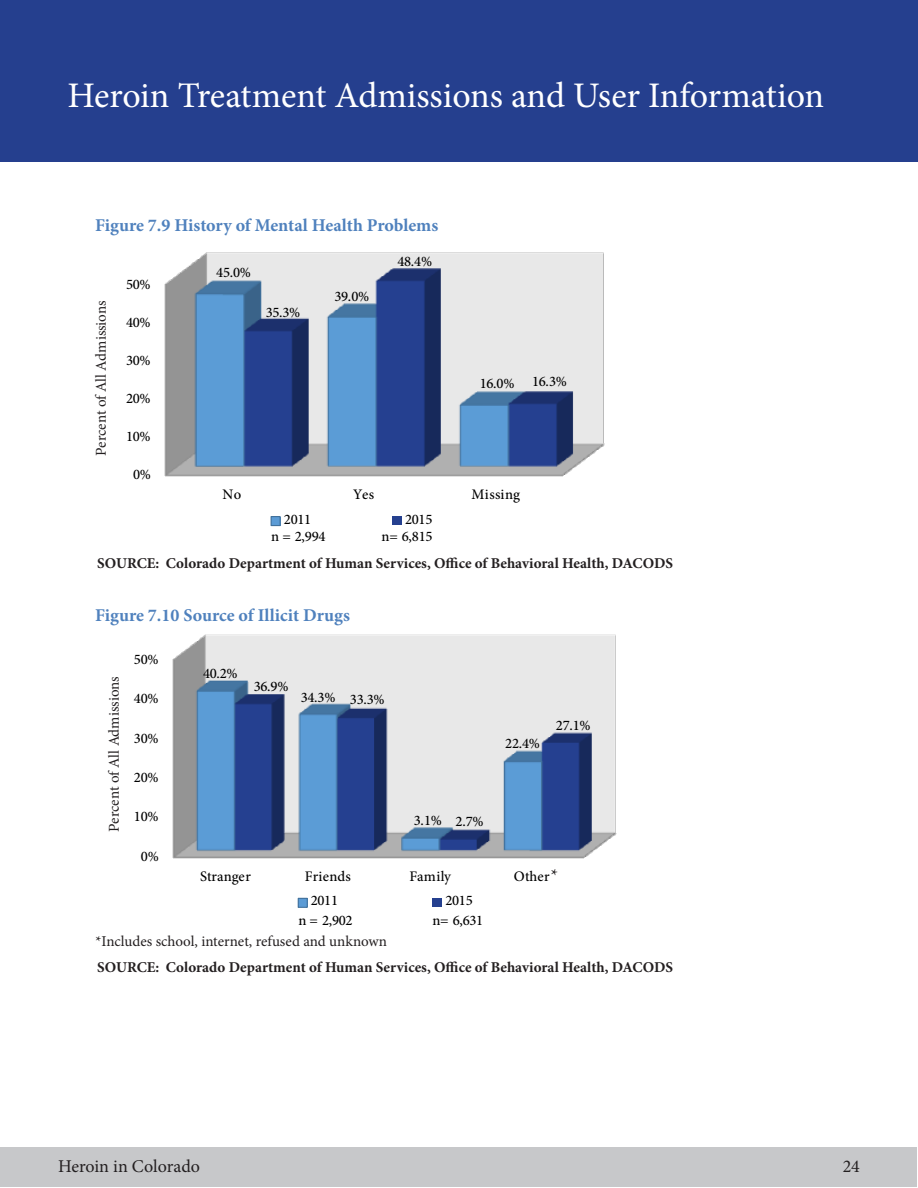
<style>
.page{position:relative;width:918px;height:1188px;background:#fff}
.page>*{position:absolute;margin:0;border:0;box-sizing:border-box;transform-origin:0 0}
.t1{font:36px "Minion Pro";letter-spacing:-.005em;color:#fff}
.t2{font:700 18px "Minion Pro";color:#4f81bd}
.t3{font:18px "Minion Pro";color:#231f20}
.t4{font:700 15px "Minion Pro";color:#231f20}
.t5{font:15px "Minion Pro";color:#231f20}
.t6{font:500 14.55px "Minion Pro";letter-spacing:-.02em;color:#000}
.t7{font:500 14.55px "Minion Pro";letter-spacing:.025em;color:#000}
.t8{font:500 14.55px "Minion Pro";letter-spacing:.01em;color:#000}
</style>
<div class="page">
<div style="left:0;top:1148px;width:917px;height:39px;background:#c7c8ca"></div>
<svg style="left:164px;top:252px;width:441px;height:275px"></svg>
<svg style="left:172px;top:634px;width:445px;height:274px"></svg>
<div style="left:0;top:0;width:918px;height:162px;background:#253f8e"></div>
<p class="t1" style="left:68px;top:72px;width:758px">Heroin Treatment Admissions and User Information</p>
<p class="t2" style="left:95px;top:213px;width:345px">Figure 7.9 History of Mental Health Problems</p>
<p class="t5" style="left:91px;top:456px;width:157px;rotate:-90deg">Percent of All Admissions</p>
<p class="t6" style="left:126px;top:274px;width:26px">50%</p>
<p class="t6" style="left:126px;top:312px;width:26px">40%</p>
<p class="t6" style="left:126px;top:350px;width:26px">30%</p>
<p class="t6" style="left:126px;top:389px;width:26px">20%</p>
<p class="t6" style="left:126px;top:427px;width:26px">10%</p>
<p class="t6" style="left:133px;top:465px;width:19px">0%</p>
<p class="t6" style="left:216px;top:263px;width:36px">45.0%</p>
<p class="t6" style="left:266px;top:303px;width:36px">35.3%</p>
<p class="t6" style="left:334px;top:287px;width:36px">39.0%</p>
<p class="t6" style="left:397px;top:251px;width:36px">48.4%</p>
<p class="t6" style="left:480px;top:373px;width:36px">16.0%</p>
<p class="t6" style="left:532px;top:372px;width:36px">16.3%</p>
<p class="t6" style="left:223px;top:485px;width:20px">No</p>
<p class="t6" style="left:353px;top:485px;width:23px">Yes</p>
<p class="t7" style="left:471px;top:485px;width:50px">Missing</p>
<p class="t6" style="left:284px;top:509px;width:29px">2011</p>
<p class="t6" style="left:405px;top:509px;width:29px">2015</p>
<p class="t6" style="left:271px;top:526px;width:56px">n = 2,994</p>
<p class="t6" style="left:382px;top:526px;width:52px">n= 6,815</p>
<p class="t4" style="left:97px;top:553px;width:577px">SOURCE: Colorado Department of Human Services, Office of Behavioral Health, DACODS</p>
<p class="t2" style="left:95px;top:603px;width:256px">Figure 7.10 Source of Illicit Drugs</p>
<p class="t5" style="left:104px;top:832px;width:157px;rotate:-90deg">Percent of All Admissions</p>
<p class="t6" style="left:134px;top:649px;width:26px">50%</p>
<p class="t6" style="left:134px;top:689px;width:26px">40%</p>
<p class="t6" style="left:134px;top:728px;width:26px">30%</p>
<p class="t6" style="left:134px;top:768px;width:26px">20%</p>
<p class="t6" style="left:134px;top:807px;width:26px">10%</p>
<p class="t6" style="left:141px;top:846px;width:19px">0%</p>
<p class="t6" style="left:203px;top:664px;width:36px">40.2%</p>
<p class="t6" style="left:254px;top:677px;width:36px">36.9%</p>
<p class="t6" style="left:301px;top:687px;width:36px">34.3%</p>
<p class="t6" style="left:350px;top:690px;width:36px">33.3%</p>
<p class="t6" style="left:505px;top:734px;width:36px">22.4%</p>
<p class="t6" style="left:556px;top:715px;width:36px">27.1%</p>
<p class="t6" style="left:414px;top:810px;width:29px">3.1%</p>
<p class="t6" style="left:456px;top:812px;width:29px">2.7%</p>
<p class="t3" style="left:551px;top:864px;width:9px">*</p>
<p class="t6" style="left:200px;top:867px;width:52px">Stranger</p>
<p class="t8" style="left:305px;top:867px;width:47px">Friends</p>
<p class="t6" style="left:409px;top:867px;width:43px">Family</p>
<p class="t6" style="left:514px;top:867px;width:37px">Other</p>
<p class="t6" style="left:311px;top:891px;width:29px">2011</p>
<p class="t6" style="left:445px;top:891px;width:29px">2015</p>
<p class="t6" style="left:298px;top:910px;width:56px">n = 2,902</p>
<p class="t6" style="left:432px;top:910px;width:52px">n= 6,631</p>
<p class="t5" style="left:96px;top:931px;width:293px">*Includes school, internet, refused and unknown</p>
<p class="t4" style="left:97px;top:957px;width:577px">SOURCE: Colorado Department of Human Services, Office of Behavioral Health, DACODS</p>
<p class="t3" style="left:58px;top:1155px;width:143px">Heroin in Colorado</p>
<p class="t3" style="left:843px;top:1155px;width:19px">24</p>
</div>
